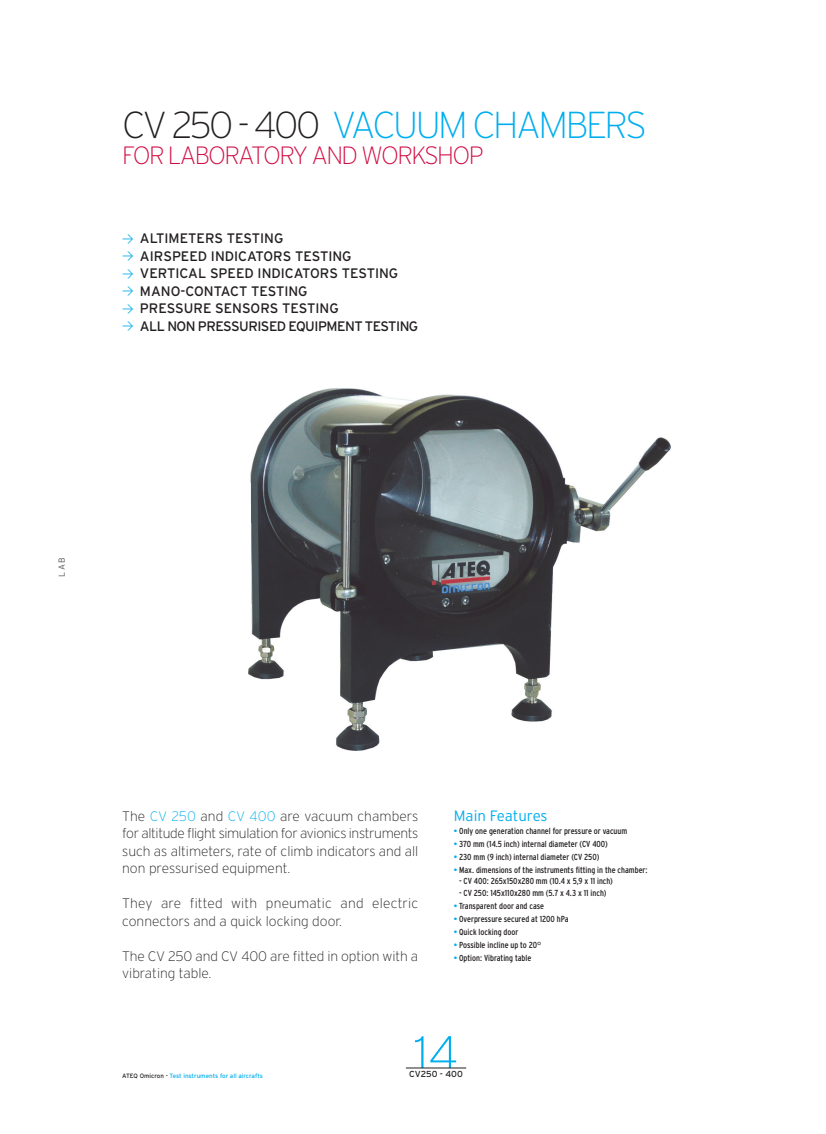
<style>
.page{position:relative;width:826px;height:1134px;background:#fff}
.page>*{position:absolute;margin:0;border:0;box-sizing:border-box;transform-origin:0 0}
.t1{font:200 50px "Interstate";color:#00aeef}
.t2{font:200 37.5px "Interstate";letter-spacing:-.065em;color:#00aeef}
.t3{font:200 25px "Interstate";letter-spacing:-.065em;color:#d20d44}
.t4{font:300 15px "Interstate";letter-spacing:-.005em;color:#00aeef}
.t5{font:200 13.75px/17.5px "Interstate";color:#231f20}
.t6{font:13.75px "Interstate";color:#231f20}
.t7{font:13.75px "Interstate";letter-spacing:-.04em;color:#231f20}
.t8{font:condensed 8.75px "Interstate";color:#231f20}
.t9{font:8.75px "Interstate";color:#231f20}
.t10{font:300 8.75px "Interstate";color:#57585a}
.t11{font:6.25px "Interstate";color:#00aeef}
.s1{color:#231f20}
.s2{font-family:"DIN Pro";font-size:11.25px;color:#00aeef}
.s3{color:#00aeef}
.s4{font-weight:300;font-stretch:normal}
</style>
<div class="page">
<svg style="left:248px;top:388px;width:423px;height:681px"></svg>
<h2 class="t2" style="left:122px;top:104px;width:526px"><span class="s1">CV 250 - 400</span> VACUUM CHAMBERS</h2>
<h3 class="t3" style="left:122px;top:142px;width:363px">FOR LABORATORY AND WORKSHOP</h3>
<h3 class="t6" style="left:122px;top:231px;width:163px"><span class="s2">→</span> ALTIMETERS TESTING</h3>
<h3 class="t6" style="left:122px;top:248px;width:231px"><span class="s2">→</span> AIRSPEED INDICATORS TESTING</h3>
<h3 class="t6" style="left:122px;top:266px;width:277px"><span class="s2">→</span> VERTICAL SPEED INDICATORS TESTING</h3>
<h3 class="t6" style="left:122px;top:283px;width:187px"><span class="s2">→</span> MANO-CONTACT TESTING</h3>
<h3 class="t6" style="left:122px;top:301px;width:218px"><span class="s2">→</span> PRESSURE SENSORS TESTING</h3>
<h3 class="t7" style="left:122px;top:318px;width:297px"><span class="s2">→</span> ALL NON PRESSURISED EQUIPMENT TESTING</h3>
<p class="t10" style="left:57px;top:577px;width:21px;rotate:-90deg">LAB</p>
<h3 class="t5" style="left:122px;top:807px;width:297px;text-align:justify">The <span class="s3">CV 250</span> and <span class="s3">CV 400</span> are vacuum chambers for altitude flight simulation for avionics instruments such as altimeters, rate of climb indicators and all non pressurised equipment.</h3>
<h3 class="t5" style="left:122px;top:895px;width:297px">They are fitted with pneumatic and electric connectors and a quick locking door.</h3>
<h3 class="t5" style="left:122px;top:947px;width:297px">The CV 250 and CV 400 are fitted in option with a vibrating table.</h3>
<h3 class="t4" style="left:453px;top:807px;width:95px">Main Features</h3>
<p class="t8" style="left:453px;top:826px;width:175px"><span class="s3">•</span> Only one generation channel for pressure or vacuum</p>
<p class="t8" style="left:453px;top:839px;width:156px"><span class="s3">•</span> 370 mm (14.5 inch) internal diameter (CV 400)</p>
<p class="t8" style="left:453px;top:852px;width:147px"><span class="s3">•</span> 230 mm (9 inch) internal diameter (CV 250)</p>
<p class="t8" style="left:453px;top:865px;width:195px"><span class="s3">•</span> Max. dimensions of the instruments fitting in the chamber:</p>
<p class="t8" style="left:459px;top:876px;width:155px">- CV 400: 265x150x280 mm (10.4 x 5,9 x 11 inch)</p>
<p class="t8" style="left:459px;top:887px;width:149px">- CV 250: 145x110x280 mm (5.7 x 4.3 x 11 inch)</p>
<p class="t8" style="left:453px;top:900px;width:92px"><span class="s3">•</span> Transparent door and case</p>
<p class="t8" style="left:453px;top:913px;width:116px"><span class="s3">•</span> Overpressure secured at 1200 hPa</p>
<p class="t8" style="left:453px;top:926px;width:66px"><span class="s3">•</span> Quick locking door</p>
<p class="t8" style="left:453px;top:939px;width:89px"><span class="s3">•</span> Possible incline up to 20<span class="s4">°</span></p>
<p class="t8" style="left:453px;top:952px;width:79px"><span class="s3">•</span> Option: Vibrating table</p>
<p class="t11" style="left:122px;top:1072px;width:142px"><span class="s1">ATEQ Omicron -</span> Test instruments for all aircrafts</p>
<h1 class="t1" style="left:414px;top:1026px;width:46px">14</h1>
<p class="t9" style="left:409px;top:1069px;width:55px">CV250 - 400</p>
</div>
